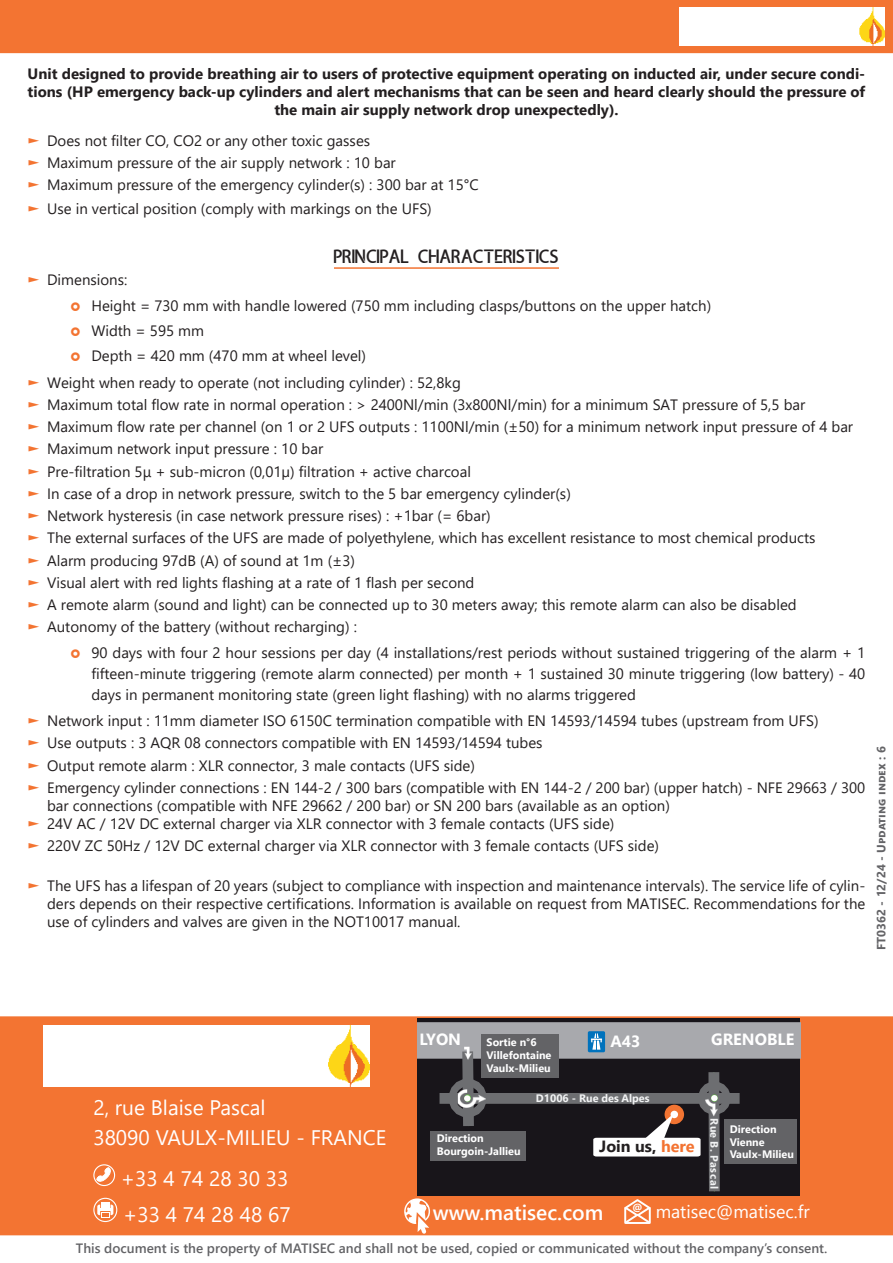
<style>
.page{position:relative;width:893px;height:1263px;background:#fff}
.page>*{position:absolute;margin:0;border:0;box-sizing:border-box;transform-origin:0 0}
.t1{font:21px/29.5px "Segoe UI";color:#fff}
.t2{font:600 21px "Segoe UI";color:#fff}
.t3{font:18px "amaliamutia";color:#231f20}
.t4{font:18px "Segoe UI";color:#fff}
.t5{font:700 16.2px "Segoe UI";color:#fff}
.t6{font:700 16.2px "Segoe UI";color:#231f20}
.t7{font:15px/22.2px "Segoe UI";color:#231f20}
.t8{font:700 15px/18px "Segoe UI";color:#231f20;text-align:center}
.t9{font:600 13.5px "Segoe UI";color:#636366}
.t10{font:700 12px "Segoe UI";letter-spacing:.005em;color:#636366}
.t11{font:700 10.8px/13px "Segoe UI";color:#fff}
.t12{font:700 10.8px "Segoe UI";color:#f2f3f4}
.t13{font:700 10.2px "Segoe UI";color:#fff}
.s1{color:#f37432}
.s2{color:#f37331}
</style>
<div class="page">
<div style="left:1px;top:1017px;width:891px;height:217px;background:#f37432"></div>
<div style="left:0;top:1016px;width:893px;height:219px;border:2px solid #f37432"></div>
<div style="left:43px;top:1025px;width:327px;height:61px;background:#fff"></div>
<div style="left:418px;top:1019px;width:382px;height:177px;background:#18151a"></div>
<div style="left:439px;top:1093px;width:301px;height:11px;background:#6d6e71"></div>
<div style="left:418px;top:1022px;width:382px;height:37px;background:#a8a9ad"></div>
<div style="left:449px;top:1079px;width:38px;height:38px;border:31px solid #6d6e71;border-radius:50%"></div>
<svg style="left:457px;top:1061px;width:22px;height:65px"></svg>
<div style="left:698px;top:1081px;width:33px;height:34px;border:26px solid #6d6e71;border-radius:50%"></div>
<img style="left:455px;top:1046px;width:26px;height:15px">
<img style="left:725px;top:1090px;width:4px;height:21px">
<div style="left:588px;top:1031px;width:17px;height:21px;background:#0072bc;border-radius:2px"></div>
<svg style="left:591px;top:1033px;width:11px;height:17px"></svg>
<img style="left:458px;top:1084px;width:28px;height:28px">
<div style="left:481px;top:1034px;width:77px;height:44px;background:#636366"></div>
<div style="left:430px;top:1131px;width:95px;height:30px;background:#636366"></div>
<div style="left:724px;top:1119px;width:73px;height:45px;background:#636366"></div>
<svg style="left:96px;top:1167px;width:15px;height:15px"></svg>
<div style="left:93px;top:1164px;width:22px;height:22px;border:1px solid #fff;border-radius:50%"></div>
<div style="left:93px;top:1198px;width:24px;height:24px;border:1px solid #fff;border-radius:50%"></div>
<div style="left:101px;top:1202px;width:9px;height:6px;background:#fff"></div>
<div style="left:101px;top:1212px;width:9px;height:6px;background:#fff"></div>
<svg style="left:97px;top:1204px;width:16px;height:13px"></svg>
<svg style="left:404px;top:1198px;width:26px;height:36px"></svg>
<svg style="left:593px;top:1072px;width:132px;height:152px"></svg>
<div style="left:1px;top:1px;width:891px;height:51px;background:#f37432"></div>
<div style="left:0;top:0;width:893px;height:53px;border:2px solid #f37432"></div>
<img style="left:679px;top:7px;width:206px;height:39px">
<hr style="left:334px;top:267px;width:225px;height:2px;background:#f37432">
<p class="t8" style="left:28px;top:66px;width:839px">Unit designed to provide breathing air to users of protective equipment operating on inducted air, under secure condi&shy;tions (HP emergency back-up cylinders and alert mechanisms that can be seen and heard clearly should the pressure of the main air supply network drop unexpectedly).</p>
<p class="t7" style="left:28px;top:128px;width:453px"><span class="s1">►</span> Does not filter CO, CO2 or any other toxic gasses<br><span class="s1">►</span> Maximum pressure of the air supply network : 10 bar<br><span class="s1">►</span> Maximum pressure of the emergency cylinder(s) : 300 bar at 15°C</p>
<p class="t7" style="left:28px;top:197px;width:406px"><span class="s1">►</span> Use in vertical position (comply with markings on the UFS)</p>
<p class="t3" style="left:334px;top:246px;width:226px">PRINCIPAL CHARACTERISTICS</p>
<p class="t7" style="left:28px;top:268px;width:101px"><span class="s1">►</span> Dimensions:</p>
<p class="t7" style="left:91px;top:293px;width:621px">Height = 730 mm with handle lowered (750 mm including clasps/buttons on the upper hatch)</p>
<p class="t7" style="left:91px;top:318px;width:114px">Width = 595 mm</p>
<p class="t7" style="left:91px;top:343px;width:276px">Depth = 420 mm (470 mm at wheel level)</p>
<p class="t7" style="left:28px;top:370px;width:435px"><span class="s1">►</span> Weight when ready to operate (not including cylinder) : 52,8kg</p>
<p class="t7" style="left:28px;top:392px;width:827px"><span class="s1">►</span> Maximum total flow rate in normal operation : &gt; 2400Nl/min (3x800Nl/min) for a minimum SAT pressure of 5,5 bar<br><span class="s1">►</span> Maximum flow rate per channel (on 1 or 2 UFS outputs : 1100Nl/min (±50) for a minimum network input pressure of 4 bar <span class="s1">►</span> Maximum network input pressure : 10 bar<br><span class="s1">►</span> Pre-filtration 5μ + sub-micron (0,01µ) filtration + active charcoal<br><span class="s1">►</span> In case of a drop in network pressure, switch to the 5 bar emergency cylinder(s)<br><span class="s1">►</span> Network hysteresis (in case network pressure rises) : +1bar (= 6bar)<br><span class="s1">►</span> The external surfaces of the UFS are made of polyethylene, which has excellent resistance to most chemical products<br><span class="s1">►</span> Alarm producing 97dB (A) of sound at 1m (±3)<br><span class="s1">►</span> Visual alert with red lights flashing at a rate of 1 flash per second<br><span class="s1">►</span> A remote alarm (sound and light) can be connected up to 30 meters away; this remote alarm can also be disabled<br><span class="s1">►</span> Autonomy of the battery (without recharging) :</p>
<p class="t7" style="left:91px;top:640px;width:775px;line-height:21px;text-align:justify">90 days with four 2 hour sessions per day (4 installations/rest periods without sustained triggering of the alarm + 1 fifteen-minute triggering (remote alarm connected) per month + 1 sustained 30 minute triggering (low battery) - 40 days in permanent monitoring state (green light flashing) with no alarms triggered</p>
<p class="t7" style="left:28px;top:708px;width:839px"><span class="s1">►</span> Network input : 11mm diameter ISO 6150C termination compatible with EN 14593/14594 tubes (upstream from UFS)<br><span class="s1">►</span> Use outputs : 3 AQR 08 connectors compatible with EN 14593/14594 tubes<br><span class="s1">►</span> Output remote alarm : XLR connector, 3 male contacts (UFS side)<br><span class="s1">►</span> Emergency cylinder connections : EN 144-2 / 300 bars (compatible with EN 144-2 / 200 bar) (upper hatch) - NFE 29663 / 300</p>
<p class="t7" style="left:28px;top:795px;width:644px;line-height:18px;text-indent:19px">bar connections (compatible with NFE 29662 / 200 bar) or SN 200 bars (available as an option) <span class="s1">►</span> 24V AC / 12V DC external charger via XLR connector with 3 female contacts (UFS side)</p>
<p class="t7" style="left:28px;top:833px;width:633px"><span class="s1">►</span> 220V ZC 50Hz / 12V DC external charger via XLR connector with 3 female contacts (UFS side)</p>
<p class="t7" style="left:47px;top:876px;width:820px;line-height:18px;text-align:justify;text-indent:-19px"><span class="s1">►</span> The UFS has a lifespan of 20 years (subject to compliance with inspection and maintenance intervals). The service life of cylin&shy;ders depends on their respective certifications. Information is available on request from MATISEC. Recommendations for the use of cylinders and valves are given in the NOT10017 manual.</p>
<p class="t10" style="left:870px;top:950px;width:205px;rotate:-90deg">FT0362 - 12/24 - Updating index : 6</p>
<h1 class="t1" style="left:93px;top:1094px;width:294px">2, rue Blaise Pascal<br>38090 VAULX-MILIEU - FRANCE</h1>
<h1 class="t1" style="left:121px;top:1161px;width:171px;line-height:36px">+33 4 74 28 30 33 +33 4 74 28 48 67</h1>
<p class="t5" style="left:419px;top:1033px;width:43px">LYON</p>
<p class="t11" style="left:487px;top:1037px;width:66px">Sortie n°6<br>Villefontaine<br>Vaulx-Milieu</p>
<p class="t5" style="left:610px;top:1035px;width:32px">A43</p>
<p class="t12" style="left:536px;top:1094px;width:115px">D1006 - Rue des Alpes</p>
<p class="t5" style="left:711px;top:1033px;width:85px">GRENOBLE</p>
<p class="t12" style="left:718px;top:1118px;width:73px;rotate:90deg">R u Be P. l acsa</p>
<p class="t11" style="left:437px;top:1133px;width:85px">Direction<br>Bourgoin-Jallieu</p>
<p class="t11" style="left:730px;top:1123px;width:66px">Direction<br>Vienne<br>Vaulx-Milieu</p>
<p class="t6" style="left:599px;top:1140px;width:97px">Join us, <span class="s2">here</span></p>
<p class="t13" style="left:632px;top:1204px;width:11px">@</p>
<h1 class="t2" style="left:433px;top:1204px;width:172px">www.matisec.com</h1>
<p class="t4" style="left:656px;top:1204px;width:155px">matisec@matisec.fr</p>
<p class="t9" style="left:76px;top:1242px;width:753px">This document is the property of MATISEC and shall not be used, copied or communicated without the company’s consent.</p>
</div>
